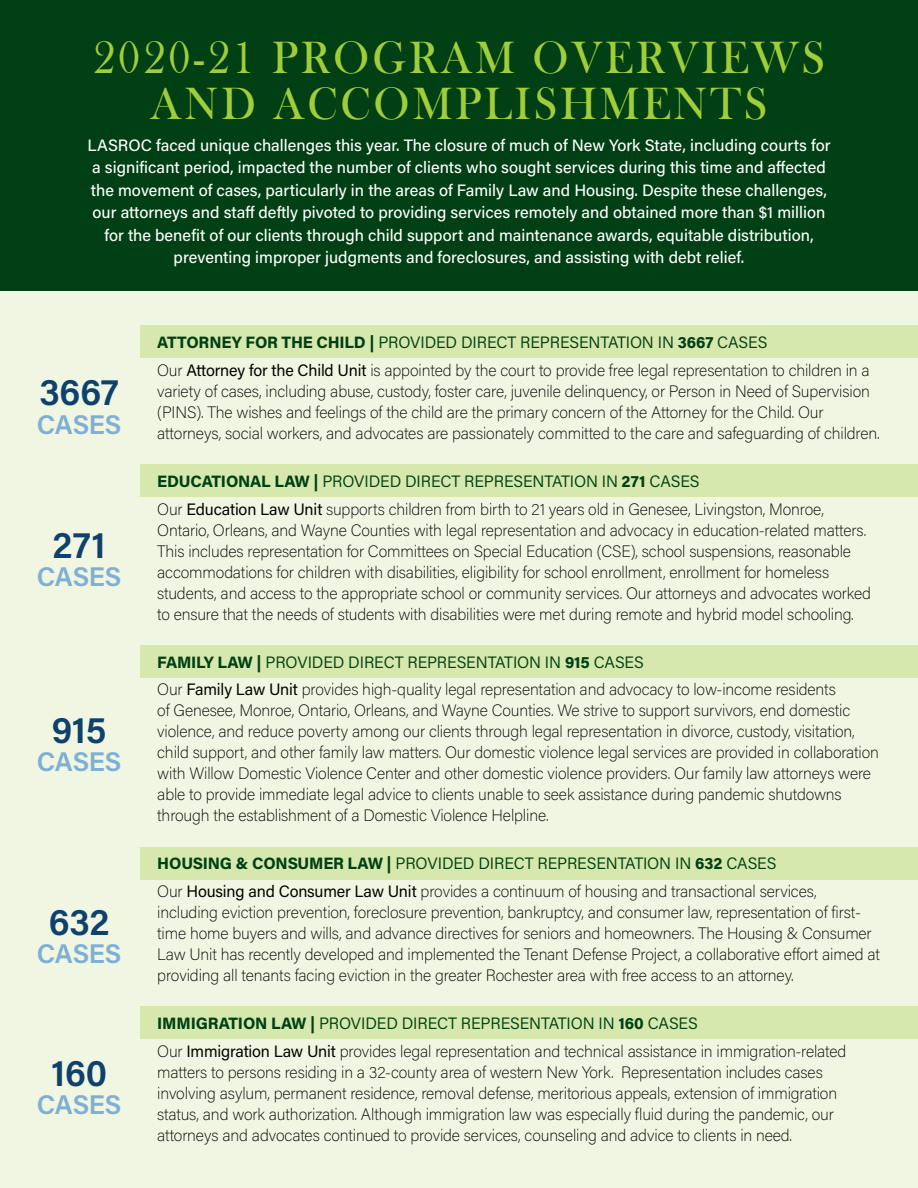
<style>
.page{position:relative;width:918px;height:1188px;background:#fff}
.page>*{position:absolute;margin:0;border:0;box-sizing:border-box;transform-origin:0 0}
.t1{font:46.5px/46.5px "Bask Old Face";letter-spacing:.07em;color:#a1cd3a;text-align:center;scale:.96 1}
.t2{font:37.5px "Acumin Variable Concept";letter-spacing:.035em;color:#0e416b}
.t3{font:27px "Acumin Variable Concept";letter-spacing:.025em;color:#7eafd4}
.t4{font:16.5px/21px "Acumin Variable Concept";letter-spacing:-.01em;color:#000}
.t5{font:16.5px/22.5px "Acumin Variable Concept";letter-spacing:.025em;color:#fff;text-align:center}
.t6{font:16.5px "Acumin Variable Concept";letter-spacing:.005em;color:#004014}
</style>
<div class="page">
<div style="left:0;top:283px;width:918px;height:905px;background:#f0f6e2"></div>
<div style="left:141px;top:325px;width:777px;height:32px;background:#d7e8ae"></div>
<div style="left:141px;top:464px;width:777px;height:33px;background:#d7e8ae"></div>
<div style="left:141px;top:645px;width:777px;height:32px;background:#d7e8ae"></div>
<div style="left:141px;top:848px;width:777px;height:32px;background:#d7e8ae"></div>
<div style="left:141px;top:1006px;width:777px;height:32px;background:#d7e8ae"></div>
<div style="left:0;top:0;width:918px;height:290px;background:#004014"></div>
<h1 class="t1" style="left:93px;top:35px;width:764px">2020-21 PROGRAM OVERVIEWS<br>AND ACCOMPLISHMENTS</h1>
<p class="t5" style="left:87px;top:133px;width:744px">LASROC faced unique challenges this year. The closure of much of New York State, including courts for a significant period, impacted the number of clients who sought services during this time and affected the movement of cases, particularly in the areas of Family Law and Housing. Despite these challenges, our attorneys and staff deftly pivoted to providing services remotely and obtained more than $1 million for the benefit of our clients through child support and maintenance awards, equitable distribution, preventing improper judgments and foreclosures, and assisting with debt relief.</p>
<h2 class="t2" style="left:39px;top:367px;width:80px">3667</h2>
<h3 class="t3" style="left:37px;top:406px;width:85px">CASES</h3>
<h2 class="t2" style="left:53px;top:519px;width:53px">271</h2>
<h3 class="t3" style="left:37px;top:558px;width:85px">CASES</h3>
<h2 class="t2" style="left:52px;top:704px;width:55px">915</h2>
<h3 class="t3" style="left:37px;top:743px;width:85px">CASES</h3>
<h2 class="t2" style="left:49px;top:896px;width:61px">632</h2>
<h3 class="t3" style="left:37px;top:935px;width:85px">CASES</h3>
<h2 class="t2" style="left:51px;top:1047px;width:56px">160</h2>
<h3 class="t3" style="left:37px;top:1086px;width:85px">CASES</h3>
<p class="t6" style="left:157px;top:331px;width:611px">ATTORNEY FOR THE CHILD | PROVIDED DIRECT REPRESENTATION IN 3667 CASES</p>
<p class="t4" style="left:157px;top:359px;width:724px">Our Attorney for the Child Unit is appointed by the court to provide free legal representation to children in a variety of cases, including abuse, custody, foster care, juvenile delinquency, or Person in Need of Supervision (PINS). The wishes and feelings of the child are the primary concern of the Attorney for the Child. Our attorneys, social workers, and advocates are passionately committed to the care and safeguarding of children.</p>
<p class="t6" style="left:157px;top:470px;width:544px">EDUCATIONAL LAW | PROVIDED DIRECT REPRESENTATION IN 271 CASES</p>
<p class="t4" style="left:157px;top:498px;width:715px">Our Education Law Unit supports children from birth to 21 years old in Genesee, Livingston, Monroe, Ontario, Orleans, and Wayne Counties with legal representation and advocacy in education-related matters.<br>This includes representation for Committees on Special Education (CSE), school suspensions, reasonable accommodations for children with disabilities, eligibility for school enrollment, enrollment for homeless students, and access to the appropriate school or community services. Our attorneys and advocates worked to ensure that the needs of students with disabilities were met during remote and hybrid model schooling.</p>
<p class="t6" style="left:157px;top:651px;width:488px">FAMILY LAW | PROVIDED DIRECT REPRESENTATION IN 915 CASES</p>
<p class="t4" style="left:157px;top:679px;width:723px">Our Family Law Unit provides high-quality legal representation and advocacy to low-income residents<br>of Genesee, Monroe, Ontario, Orleans, and Wayne Counties. We strive to support survivors, end domestic violence, and reduce poverty among our clients through legal representation in divorce, custody, visitation, child support, and other family law matters. Our domestic violence legal services are provided in collaboration with Willow Domestic Violence Center and other domestic violence providers. Our family law attorneys were able to provide immediate legal advice to clients unable to seek assistance during pandemic shutdowns through the establishment of a Domestic Violence Helpline.</p>
<p class="t6" style="left:157px;top:852px;width:621px">HOUSING &amp; CONSUMER LAW | PROVIDED DIRECT REPRESENTATION IN 632 CASES</p>
<p class="t4" style="left:157px;top:880px;width:724px">Our Housing and Consumer Law Unit provides a continuum of housing and transactional services, including eviction prevention, foreclosure prevention, bankruptcy, and consumer law, representation of first&shy;time home buyers and wills, and advance directives for seniors and homeowners. The Housing &amp; Consumer Law Unit has recently developed and implemented the Tenant Defense Project, a collaborative effort aimed at providing all tenants facing eviction in the greater Rochester area with free access to an attorney.</p>
<p class="t6" style="left:157px;top:1012px;width:542px">IMMIGRATION LAW | PROVIDED DIRECT REPRESENTATION IN 160 CASES</p>
<p class="t4" style="left:157px;top:1040px;width:691px">Our Immigration Law Unit provides legal representation and technical assistance in immigration-related matters to persons residing in a 32-county area of western New York. Representation includes cases involving asylum, permanent residence, removal defense, meritorious appeals, extension of immigration status, and work authorization. Although immigration law was especially fluid during the pandemic, our attorneys and advocates continued to provide services, counseling and advice to clients in need.</p>
</div>
